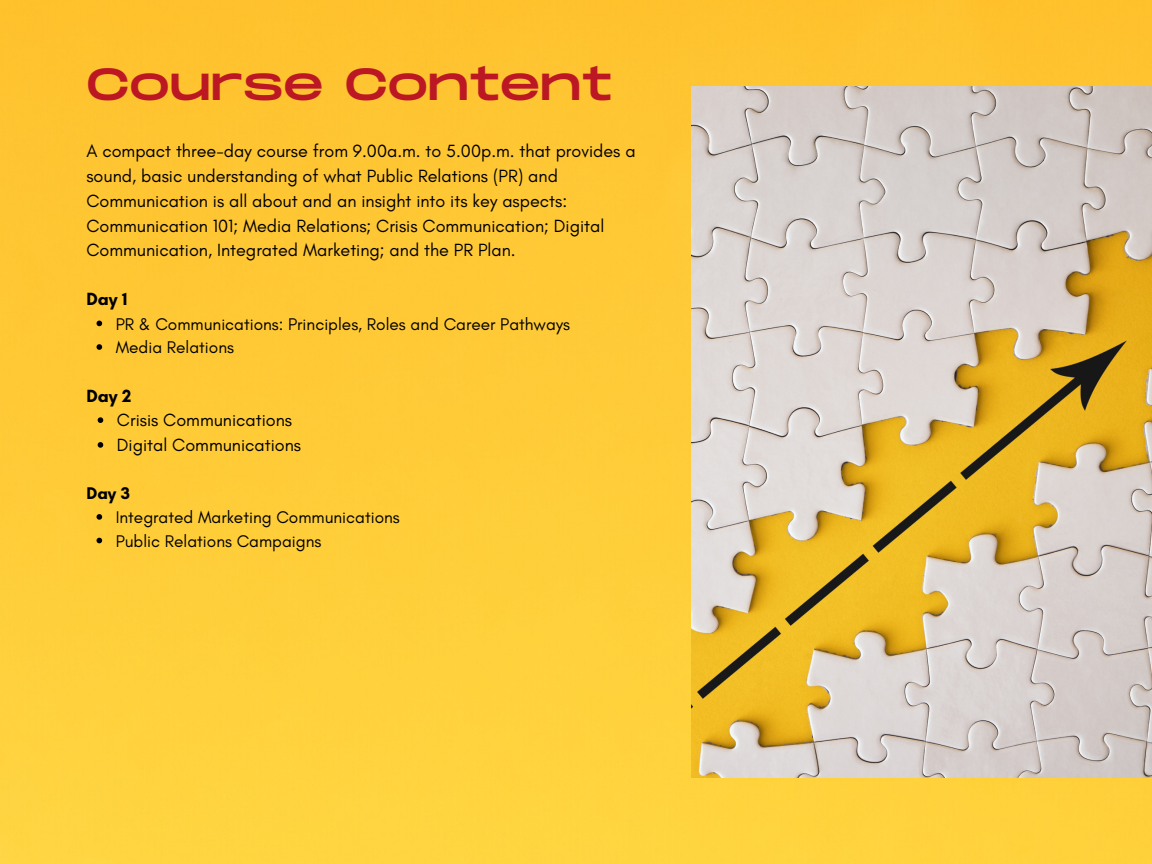
<style>
.page{position:relative;width:1152px;height:864px;background:#fff}
.page>*{position:absolute;margin:0;border:0;box-sizing:border-box;transform-origin:0 0}
.t1{font:45px "Monument Extended";color:#bc1823}
.t2{font:18px/24.8px "Glacial Indifference";color:#000}
.t3{font:700 18px "Glacial Indifference";color:#000}
.t4{font:17.25px "Glacial Indifference";color:#000}
.t5{font:700 17.25px "Glacial Indifference";color:#000}
</style>
<div class="page">
<img style="left:0;top:0;width:1152px;height:864px">
<img style="left:691px;top:86px;width:461px;height:691px">
<svg style="left:97px;top:321px;width:5px;height:5px"></svg>
<svg style="left:97px;top:344px;width:5px;height:6px"></svg>
<svg style="left:98px;top:417px;width:5px;height:6px"></svg>
<svg style="left:98px;top:442px;width:5px;height:6px"></svg>
<svg style="left:97px;top:514px;width:5px;height:6px"></svg>
<svg style="left:97px;top:538px;width:5px;height:5px"></svg>
<p class="t1" style="left:86px;top:59px;width:527px">Course Content</p>
<p class="t2" style="left:86px;top:139px;width:551px">A compact three-day course from 9.00a.m. to 5.00p.m. that provides a sound, basic understanding of what Public Relations (PR) and Communication is all about and an insight into its key aspects:<br>Communication 101; Media Relations; Crisis Communication; Digital Communication, Integrated Marketing; and the PR Plan.</p>
<p class="t3" style="left:86px;top:288px;width:43px">Day 1</p>
<p class="t4" style="left:116px;top:313px;width:456px">PR &amp; Communications: Principles, Roles and Career Pathways</p>
<p class="t4" style="left:116px;top:337px;width:120px">Media Relations</p>
<p class="t3" style="left:86px;top:384px;width:47px">Day 2</p>
<p class="t2" style="left:117px;top:408px;width:177px">Crisis Communications</p>
<p class="t2" style="left:117px;top:432px;width:186px">Digital Communications</p>
<p class="t5" style="left:86px;top:483px;width:45px">Day 3</p>
<p class="t4" style="left:116px;top:507px;width:286px">Integrated Marketing Communications</p>
<p class="t4" style="left:116px;top:530px;width:207px">Public Relations Campaigns</p>
</div>
